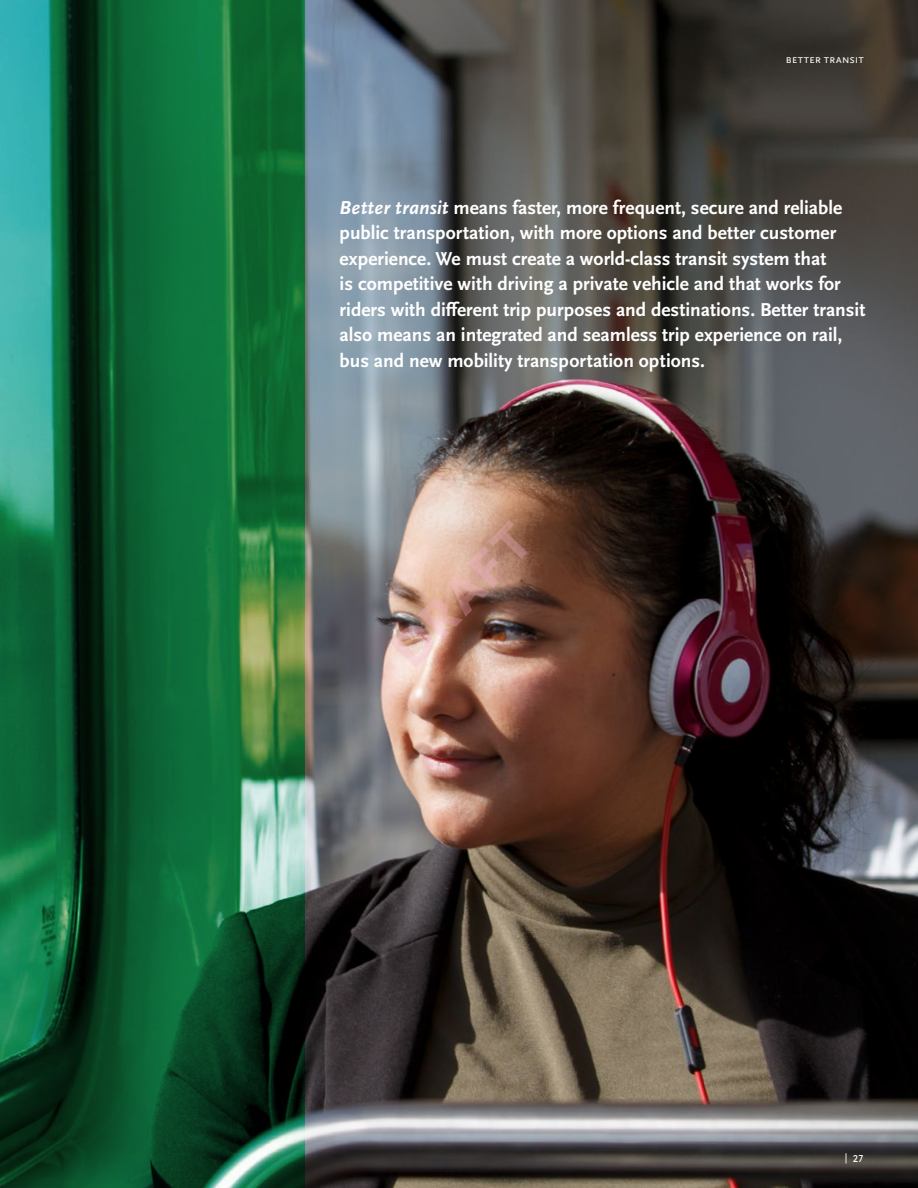
<style>
.page{position:relative;width:918px;height:1188px;background:#fff}
.page>*{position:absolute;margin:0;border:0;box-sizing:border-box;transform-origin:0 0}
.t1{font:700 19.5px/25.5px "Scala Sans Pro";color:#fff}
.t2{font:15px "Scala Sans Pro";color:#fff}
.t3{font:12px "Scala Sans Pro";letter-spacing:.01em;color:#fff}
.t4{font:10.5px "Scala Sans Pro";color:#626466}
.s1{font-style:italic}
</style>
<div class="page">
<img style="left:305px;top:0;width:613px;height:1188px">
<svg style="left:0;top:0;width:305px;height:1188px;background:#17653d"></svg>
<img style="left:390px;top:520px;width:138px;height:148px">
<p class="t3" style="left:786px;top:52px;width:80px">better transit</p>
<p class="t1" style="left:340px;top:195px;width:527px"><span class="s1">Better transit</span> means faster, more frequent, secure and reliable public transportation, with more options and better customer experience. We must create a world-class transit system that<br>is competitive with driving a private vehicle and that works for riders with different trip purposes and destinations. Better transit also means an integrated and seamless trip experience on rail, bus and new mobility transportation options.</p>
<p class="t4" style="left:845px;top:1152px;width:4px">|</p>
<p class="t2" style="left:853px;top:1149px;width:12px">27</p>
</div>
